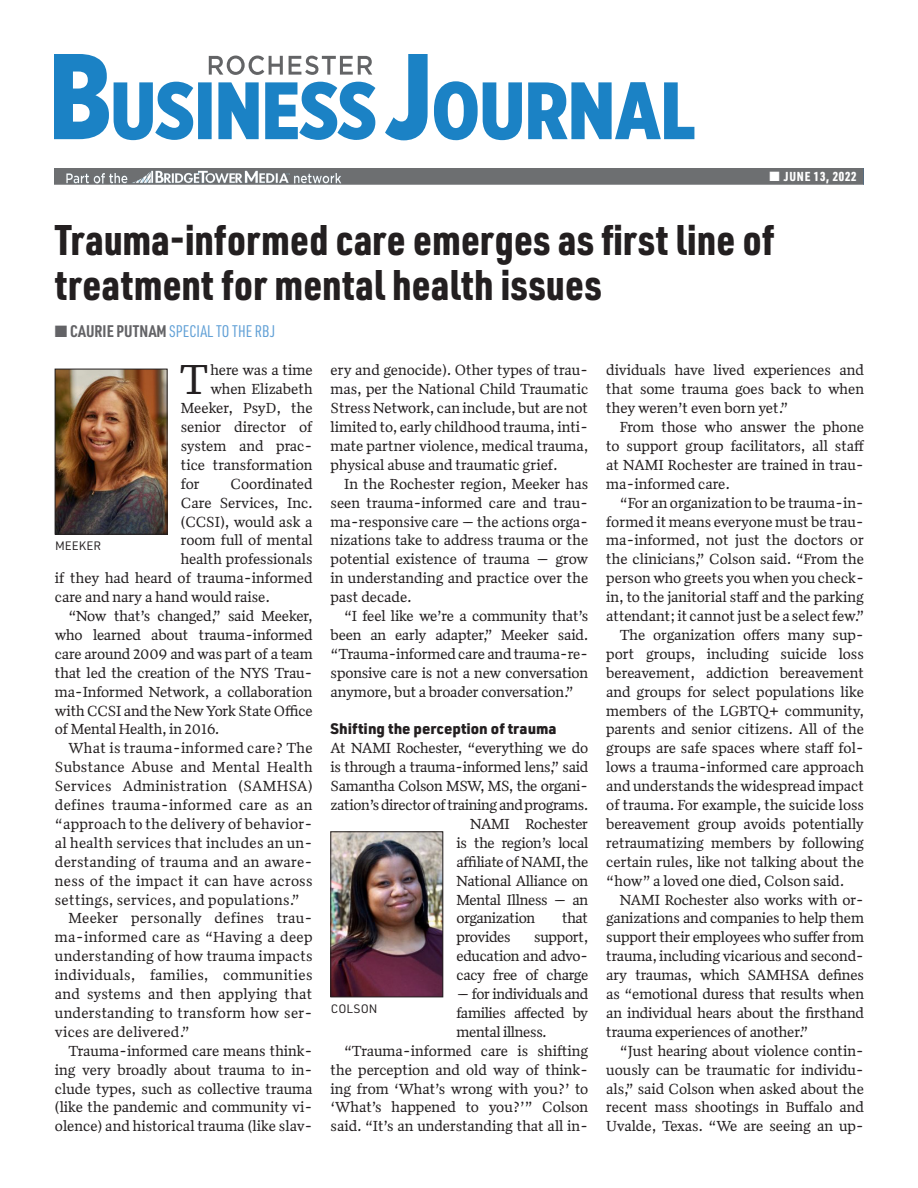
<style>
.page{position:relative;width:918px;height:1188px;background:#fff}
.page>*{position:absolute;margin:0;border:0;box-sizing:border-box;transform-origin:0 0}
.RagRight_indent{font:43.2px "Quiosco";color:#231f20}
.Head{font:900 42px/45px "URWDIN Cond";letter-spacing:.01em;color:#231f20}
.RagRight_indent-2{font:16.5px "URWDIN Cond";color:#61a0d6}
.RagRight_indent-3{font:15px/18.9px "Quiosco";color:#231f20;text-align:justify}
.bold{font:900 15px "URWDIN";color:#231f20}
.RagRight_indent-4{font:15px "Quiosco";letter-spacing:-.02em;color:#231f20}
.RagRight_indent-5{font:900 12.75px "URWDIN Cond";letter-spacing:.06em;color:#fff}
.t1{font:12px "URWDIN";color:#231f20}
.s1{color:#636366}
.s2{font-weight:700;color:#636366}
</style>
<div class="page">
<img style="left:54px;top:169px;width:810px;height:15px">
<svg style="left:385px;top:54px;width:309px;height:86px"></svg>
<svg style="left:54px;top:54px;width:321px;height:86px"></svg>
<img style="left:57px;top:371px;width:108px;height:161px">
<div style="left:55px;top:369px;width:112px;height:165px;border:1px solid #231f20"></div>
<img style="left:333px;top:834px;width:108px;height:161px">
<div style="left:331px;top:832px;width:112px;height:165px;border:1px solid #231f20"></div>
<p class="RagRight_indent-5" style="left:769px;top:167px;width:89px">■ JUNE 13, 2022</p>
<p class="Head" style="left:55px;top:215px;width:721px">Trauma-informed care emerges as first line of treatment for mental health issues</p>
<p class="RagRight_indent-2" style="left:55px;top:320px;width:222px"><span class="s1">■</span> <span class="s2">CAURIE PUTNAM</span> SPECIAL TO THE RBJ</p>
<p class="RagRight_indent" style="left:180px;top:352px;width:30px">T</p>
<p class="RagRight_indent-3" style="left:210px;top:361px;width:104px">here was a time</p>
<p class="RagRight_indent-3" style="left:210px;top:380px;width:104px">when Elizabeth</p>
<p class="RagRight_indent-3" style="left:181px;top:399px;width:133px">Meeker, PsyD, the</p>
<p class="RagRight_indent-3" style="left:181px;top:418px;width:133px">senior director of</p>
<p class="RagRight_indent-3" style="left:181px;top:437px;width:133px">system and prac-</p>
<p class="RagRight_indent-3" style="left:181px;top:455px;width:133px">tice transformation</p>
<p class="RagRight_indent-3" style="left:181px;top:474px;width:21px">for</p>
<p class="RagRight_indent-3" style="left:231px;top:474px;width:83px">Coordinated</p>
<p class="RagRight_indent-3" style="left:181px;top:493px;width:134px">Care Services, Inc.</p>
<p class="RagRight_indent-3" style="left:181px;top:512px;width:133px">(CCSI), would ask a</p>
<p class="RagRight_indent-3" style="left:181px;top:531px;width:133px">room full of mental</p>
<p class="RagRight_indent-3" style="left:181px;top:550px;width:133px">health professionals</p>
<p class="RagRight_indent-3" style="left:55px;top:569px;width:259px">if they had heard of trauma-informed</p>
<p class="RagRight_indent-3" style="left:55px;top:588px;width:217px">care and nary a hand would raise.</p>
<p class="RagRight_indent-3" style="left:55px;top:607px;width:259px;text-indent:14px">“Now that’s changed,” said Meeker, who learned about trauma-informed care around 2009 and was part of a team that led the creation of the NYS Trau&shy;ma-Informed Network, a collaboration with CCSI and the New York State Office of Mental Health, in 2016.</p>
<p class="RagRight_indent-3" style="left:55px;top:739px;width:259px;text-indent:14px">What is trauma-informed care? The Substance Abuse and Mental Health Services Administration (SAMHSA) defines trauma-informed care as an “approach to the delivery of behavior&shy;al health services that includes an un&shy;derstanding of trauma and an aware&shy;ness of the impact it can have across settings, services, and populations.”</p>
<p class="RagRight_indent-3" style="left:55px;top:909px;width:259px;text-indent:14px">Meeker personally defines trau&shy;ma-informed care as “Having a deep understanding of how trauma impacts individuals, families, communities and systems and then applying that understanding to transform how ser&shy;vices are delivered.”</p>
<p class="RagRight_indent-3" style="left:55px;top:1041px;width:259px;text-indent:14px">Trauma-informed care means think&shy;ing very broadly about trauma to in&shy;clude types, such as collective trauma (like the pandemic and community vi&shy;olence) and historical trauma (like slav-</p>
<p class="t1" style="left:55px;top:538px;width:48px">MEEKER</p>
<p class="RagRight_indent-3" style="left:331px;top:361px;width:259px">ery and genocide). Other types of trau&shy;mas, per the National Child Traumatic Stress Network, can include, but are not limited to, early childhood trauma, inti&shy;mate partner violence, medical trauma, physical abuse and traumatic grief.</p>
<p class="RagRight_indent-3" style="left:331px;top:474px;width:259px;text-indent:14px">In the Rochester region, Meeker has seen trauma-informed care and trau&shy;ma-responsive care — the actions orga&shy;nizations take to address trauma or the potential existence of trauma — grow in understanding and practice over the past decade.</p>
<p class="RagRight_indent-3" style="left:331px;top:607px;width:260px;text-indent:14px">“I feel like we’re a community that’s been an early adapter,” Meeker said. “Trauma-informed care and trauma-re&shy;sponsive care is not a new conversation anymore, but a broader conversation.”</p>
<p class="bold" style="left:331px;top:719px;width:228px">Shifting the perception of trauma</p>
<p class="RagRight_indent-3" style="left:331px;top:739px;width:259px">At NAMI Rochester, “everything we do is through a trauma-informed lens,” said Samantha Colson MSW, MS, the organi&shy;zation’s director of training and programs.</p>
<p class="RagRight_indent-3" style="left:457px;top:815px;width:133px;text-indent:14px">NAMI Rochester is the region’s local affiliate of NAMI, the National Alliance on Mental Illness — an organization</p>
<p class="RagRight_indent-3" style="left:562px;top:909px;width:28px">that</p>
<p class="RagRight_indent-4" style="left:457px;top:928px;width:56px">provides</p>
<p class="RagRight_indent-3" style="left:457px;top:928px;width:134px;text-indent:78px">support, education and advo&shy;cacy free of charge</p>
<p class="RagRight_indent-3" style="left:457px;top:985px;width:133px">— for individuals and families affected by mental illness.</p>
<p class="RagRight_indent-3" style="left:331px;top:1041px;width:259px;text-indent:14px">“Trauma-informed care is shifting the perception and old way of think&shy;ing from ‘What’s wrong with you?’ to ‘What’s happened to you?’” Colson said. “It’s an understanding that all in-</p>
<p class="t1" style="left:331px;top:1001px;width:48px">COLSON</p>
<p class="RagRight_indent-3" style="left:606px;top:361px;width:259px">dividuals have lived experiences and that some trauma goes back to when they weren’t even born yet.”</p>
<p class="RagRight_indent-3" style="left:606px;top:418px;width:259px;text-indent:14px">From those who answer the phone to support group facilitators, all staff at NAMI Rochester are trained in trau&shy;ma-informed care.</p>
<p class="RagRight_indent-3" style="left:606px;top:493px;width:259px;text-indent:14px">“For an organization to be trauma-in&shy;formed it means everyone must be trau&shy;ma-informed, not just the doctors or the clinicians,” Colson said. “From the person who greets you when you check&shy;in, to the janitorial staff and the parking attendant; it cannot just be a select few.”</p>
<p class="RagRight_indent-3" style="left:606px;top:626px;width:259px;text-indent:14px">The organization offers many sup&shy;port groups, including suicide loss bereavement, addiction bereavement and groups for select populations like members of the LGBTQ+ community, parents and senior citizens. All of the groups are safe spaces where staff fol&shy;lows a trauma-informed care approach and understands the widespread impact of trauma. For example, the suicide loss bereavement group avoids potentially retraumatizing members by following certain rules, like not talking about the “how” a loved one died, Colson said.</p>
<p class="RagRight_indent-3" style="left:606px;top:890px;width:259px;text-indent:14px">NAMI Rochester also works with or&shy;ganizations and companies to help them support their employees who suffer from trauma, including vicarious and second&shy;ary traumas, which SAMHSA defines as “emotional duress that results when an individual hears about the firsthand trauma experiences of another.”</p>
<p class="RagRight_indent-3" style="left:606px;top:1041px;width:259px;text-indent:14px">“Just hearing about violence contin&shy;uously can be traumatic for individu&shy;als,” said Colson when asked about the recent mass shootings in Buffalo and Uvalde, Texas. “We are seeing an up-</p>
</div>
